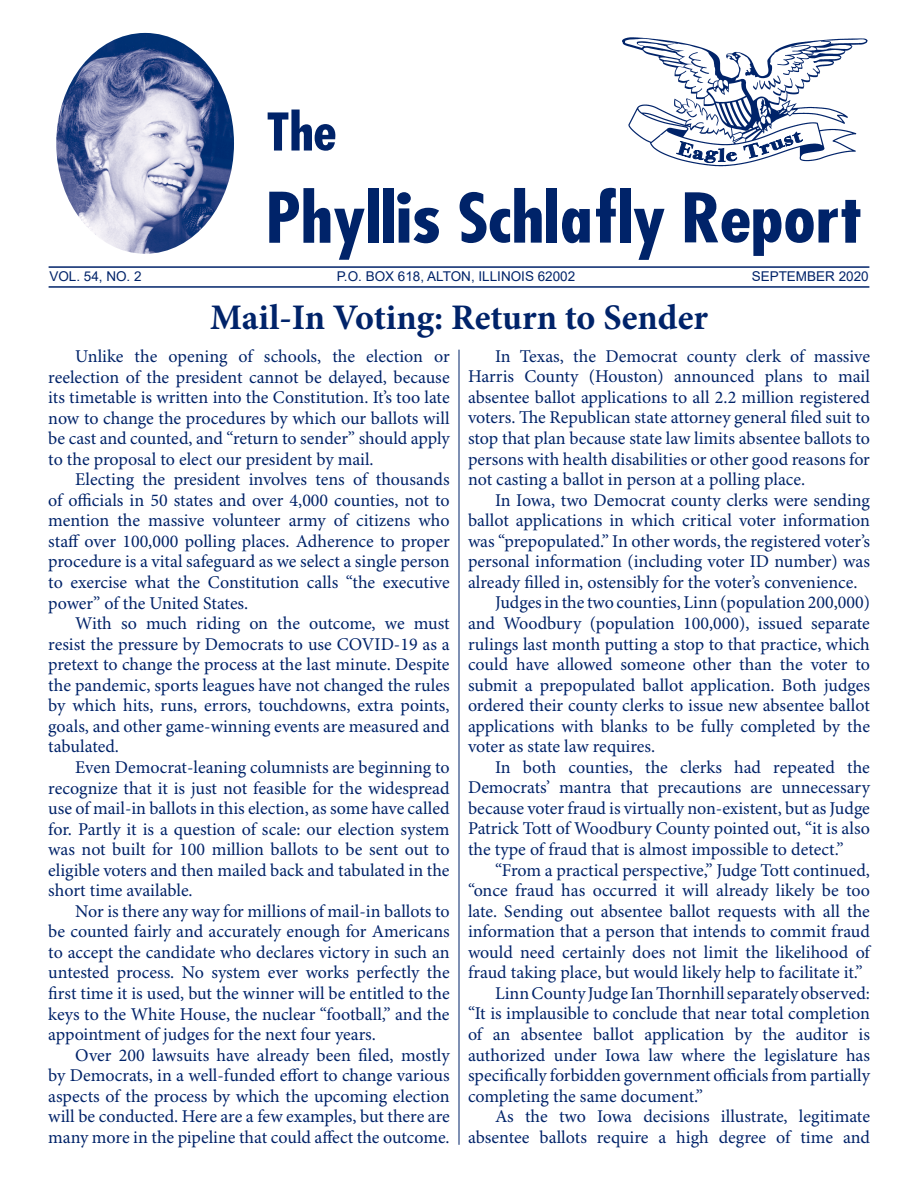
<style>
.page{position:relative;width:918px;height:1188px;background:#fff}
.page>*{position:absolute;margin:0;border:0;box-sizing:border-box;transform-origin:0 0}
.t1{font:700 36px "Minion Pro";letter-spacing:-.005em;color:#002369}
.t2{font:18px/20.5px "Minion Pro";color:#002369;text-align:justify}
.t3{font:13.5px "Arial";color:#002369}
</style>
<div class="page">
<hr style="left:49px;top:286px;width:820px;height:2px;background:#002369">
<hr style="left:49px;top:266px;width:820px;height:2px;background:#002369">
<hr style="left:459px;top:350px;width:1px;height:795px;background:#002369">
<svg style="left:268px;top:110px;width:68px;height:41px"></svg>
<svg style="left:269px;top:188px;width:96px;height:72px"></svg>
<div style="left:368px;top:188px;width:11px;height:55px;background:#002369"></div>
<div style="left:383px;top:188px;width:11px;height:55px;background:#002369"></div>
<svg style="left:397px;top:192px;width:42px;height:51px"></svg>
<svg style="left:460px;top:188px;width:82px;height:55px"></svg>
<div style="left:546px;top:188px;width:11px;height:55px;background:#002369"></div>
<svg style="left:562px;top:208px;width:28px;height:35px"></svg>
<svg style="left:596px;top:188px;width:20px;height:55px"></svg>
<div style="left:620px;top:188px;width:10px;height:55px;background:#002369"></div>
<svg style="left:634px;top:209px;width:31px;height:51px"></svg>
<img style="left:56px;top:33px;width:178px;height:221px">
<img style="left:623px;top:37px;width:244px;height:122px">
<svg style="left:676px;top:129px;width:184px;height:127px"></svg>
<p class="t3" style="left:49px;top:267px;width:94px">VOL. 54, NO. 2</p>
<p class="t3" style="left:337px;top:267px;width:240px">P.O. BOX 618, ALTON, ILLINOIS 62002</p>
<p class="t3" style="left:752px;top:267px;width:119px">SEPTEMBER 2020</p>
<p class="t1" style="left:210px;top:292px;width:499px">Mail-In Voting: Return to Sender</p>
<p class="t2" style="left:48px;top:347px;width:403px;text-indent:27px">Unlike the opening of schools, the election or reelection of the president cannot be delayed, because its timetable is written into the Constitution. It’s too late now to change the procedures by which our ballots will be cast and counted, and “return to sender” should apply to the proposal to elect our president by mail.</p>
<p class="t2" style="left:48px;top:470px;width:403px;text-indent:27px">Electing the president involves tens of thousands of officials in 50 states and over 4,000 counties, not to mention the massive volunteer army of citizens who staff over 100,000 polling places. Adherence to proper procedure is a vital safeguard as we select a single person to exercise what the Constitution calls “the executive power” of the United States.</p>
<p class="t2" style="left:48px;top:614px;width:403px;text-indent:27px">With so much riding on the outcome, we must resist the pressure by Democrats to use COVID-19 as a pretext to change the process at the last minute. Despite the pandemic, sports leagues have not changed the rules by which hits, runs, errors, touchdowns, extra points, goals, and other game-winning events are measured and tabulated.</p>
<p class="t2" style="left:48px;top:758px;width:403px;text-indent:27px">Even Democrat-leaning columnists are beginning to recognize that it is just not feasible for the widespread use of mail-in ballots in this election, as some have called for. Partly it is a question of scale: our election system was not built for 100 million ballots to be sent out to eligible voters and then mailed back and tabulated in the short time available.</p>
<p class="t2" style="left:48px;top:902px;width:403px;text-indent:27px">Nor is there any way for millions of mail-in ballots to be counted fairly and accurately enough for Americans to accept the candidate who declares victory in such an untested process. No system ever works perfectly the first time it is used, but the winner will be entitled to the keys to the White House, the nuclear “football,” and the appointment of judges for the next four years.</p>
<p class="t2" style="left:48px;top:1045px;width:403px;text-indent:27px">Over 200 lawsuits have already been filed, mostly by Democrats, in a well-funded effort to change various aspects of the process by which the upcoming election will be conducted. Here are a few examples, but there are many more in the pipeline that could affect the outcome.</p>
<p class="t2" style="left:468px;top:347px;width:404px;text-indent:27px">In Texas, the Democrat county clerk of massive Harris County (Houston) announced plans to mail absentee ballot applications to all 2.2 million registered voters. The Republican state attorney general filed suit to stop that plan because state law limits absentee ballots to persons with health disabilities or other good reasons for not casting a ballot in person at a polling place.</p>
<p class="t2" style="left:468px;top:490px;width:403px;text-indent:27px">In Iowa, two Democrat county clerks were sending ballot applications in which critical voter information was “prepopulated.” In other words, the registered voter’s personal information (including voter ID number) was already filled in, ostensibly for the voter’s convenience.</p>
<p class="t2" style="left:468px;top:593px;width:404px;text-indent:27px">Judges in the two counties, Linn (population 200,000) and Woodbury (population 100,000), issued separate rulings last month putting a stop to that practice, which could have allowed someone other than the voter to submit a prepopulated ballot application. Both judges ordered their county clerks to issue new absentee ballot applications with blanks to be fully completed by the voter as state law requires.</p>
<p class="t2" style="left:468px;top:758px;width:404px;text-indent:27px">In both counties, the clerks had repeated the Democrats’ mantra that precautions are unnecessary because voter fraud is virtually non-existent, but as Judge Patrick Tott of Woodbury County pointed out, “it is also the type of fraud that is almost impossible to detect.”</p>
<p class="t2" style="left:468px;top:860px;width:404px;text-indent:27px">“From a practical perspective,” Judge Tott continued, “once fraud has occurred it will already likely be too late. Sending out absentee ballot requests with all the information that a person that intends to commit fraud would need certainly does not limit the likelihood of fraud taking place, but would likely help to facilitate it.”</p>
<p class="t2" style="left:468px;top:984px;width:404px;text-indent:27px">Linn County Judge Ian Thornhill separately observed: “It is implausible to conclude that near total completion of an absentee ballot application by the auditor is authorized under Iowa law where the legislature has specifically forbidden government officials from partially completing the same document.”</p>
<p class="t2" style="left:468px;top:1107px;width:404px;text-align:right">As the two Iowa decisions illustrate, legitimate absentee ballots require a high degree of time and</p>
</div>
